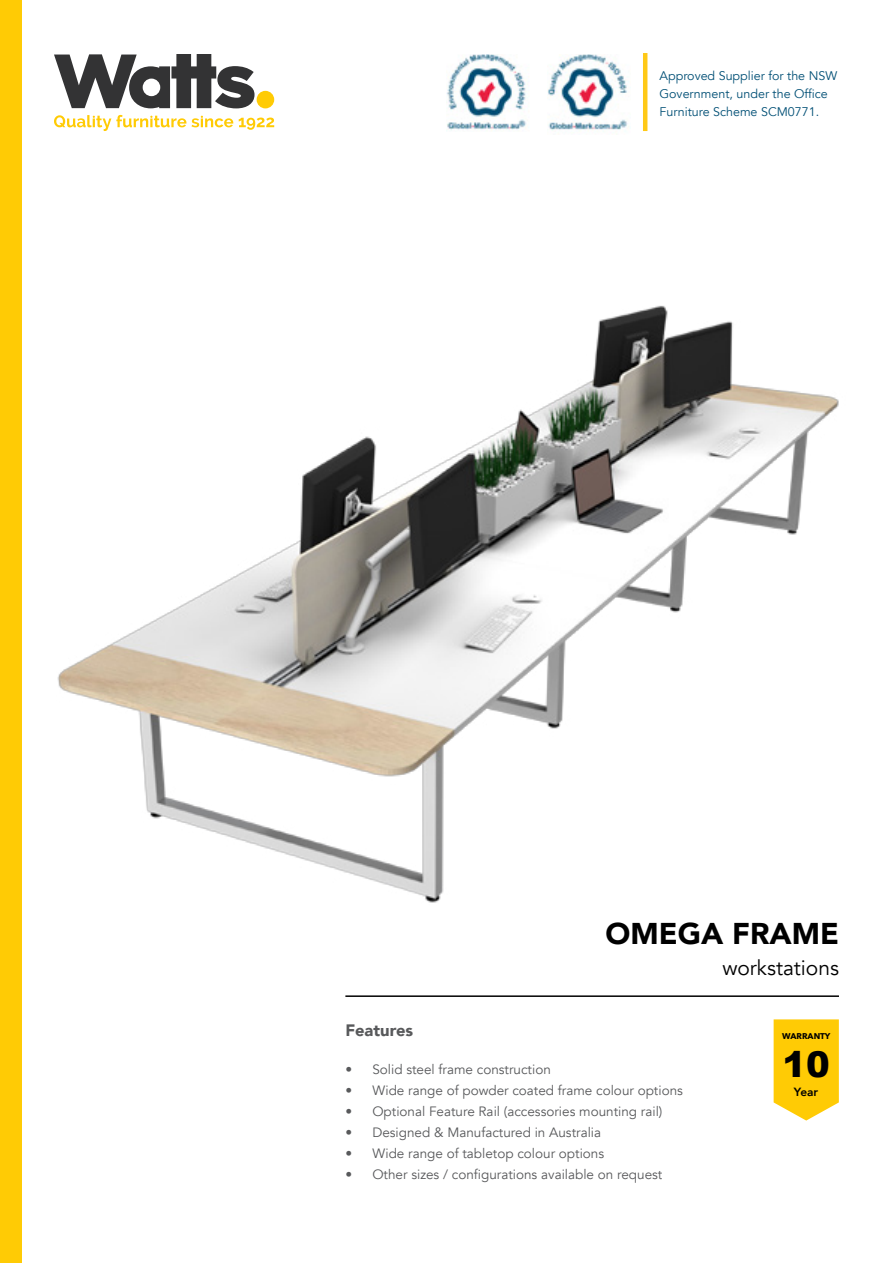
<style>
.page{position:relative;width:893px;height:1263px;background:#fff}
.page>*{position:absolute;margin:0;border:0;box-sizing:border-box;transform-origin:0 0}
.t1{font:900 35.55px "Arial";color:#000}
.t2{font:900 30px "Avenir";color:#000}
.t3{font:21px "Avenir";color:#000}
.t4{font:900 16.5px "Avenir";color:#58595b}
.t5{font:13.5px "Avenir";color:#58595b}
.t6{font:12.45px/18px "Avenir";color:#004f75}
.t7{font:800 11.85px "Avenir";color:#000}
.t8{font:700 8.25px "Avenir Next LT Pro";color:#000}
</style>
<div class="page">
<div style="left:0;top:0;width:21px;height:1263px;background:#ffcb05"></div>
<svg style="left:54px;top:115px;width:220px;height:16px"></svg>
<div style="left:257px;top:91px;width:17px;height:17px;background:#ffcb05;border-radius:50%"></div>
<svg style="left:54px;top:54px;width:200px;height:54px"></svg>
<img style="left:446px;top:54px;width:80px;height:77px">
<img style="left:548px;top:54px;width:81px;height:78px">
<hr style="left:643px;top:53px;width:4px;height:78px;background:#ffc917">
<img style="left:57px;top:305px;width:782px;height:598px">
<hr style="left:345px;top:995px;width:494px;height:2px;background:#000">
<svg style="left:774px;top:1019px;width:65px;height:101px;background:#ffcf1b"></svg>
<p class="t6" style="left:659px;top:67px;width:179px">Approved Supplier for the NSW<br>Government, under the Office<br>Furniture Scheme SCM0771.</p>
<h2 class="t2" style="left:606px;top:907px;width:235px">OMEGA FRAME</h2>
<h3 class="t3" style="left:722px;top:955px;width:118px">workstations</h3>
<p class="t4" style="left:345px;top:1016px;width:69px">Features</p>
<p class="t5" style="left:345px;top:1061px;width:207px">• Solid steel frame construction</p>
<p class="t5" style="left:345px;top:1082px;width:339px">• Wide range of powder coated frame colour options</p>
<p class="t5" style="left:345px;top:1103px;width:318px">• Optional Feature Rail (accessories mounting rail)</p>
<p class="t5" style="left:345px;top:1124px;width:257px">• Designed &amp; Manufactured in Australia</p>
<p class="t5" style="left:345px;top:1145px;width:260px">• Wide range of tabletop colour options</p>
<p class="t5" style="left:345px;top:1166px;width:318px">• Other sizes / configurations available on request</p>
<p class="t8" style="left:782px;top:1031px;width:50px">WARRANTY</p>
<h1 class="t1" style="left:782px;top:1038px;width:49px">10</h1>
<p class="t7" style="left:794px;top:1082px;width:26px">Year</p>
</div>
